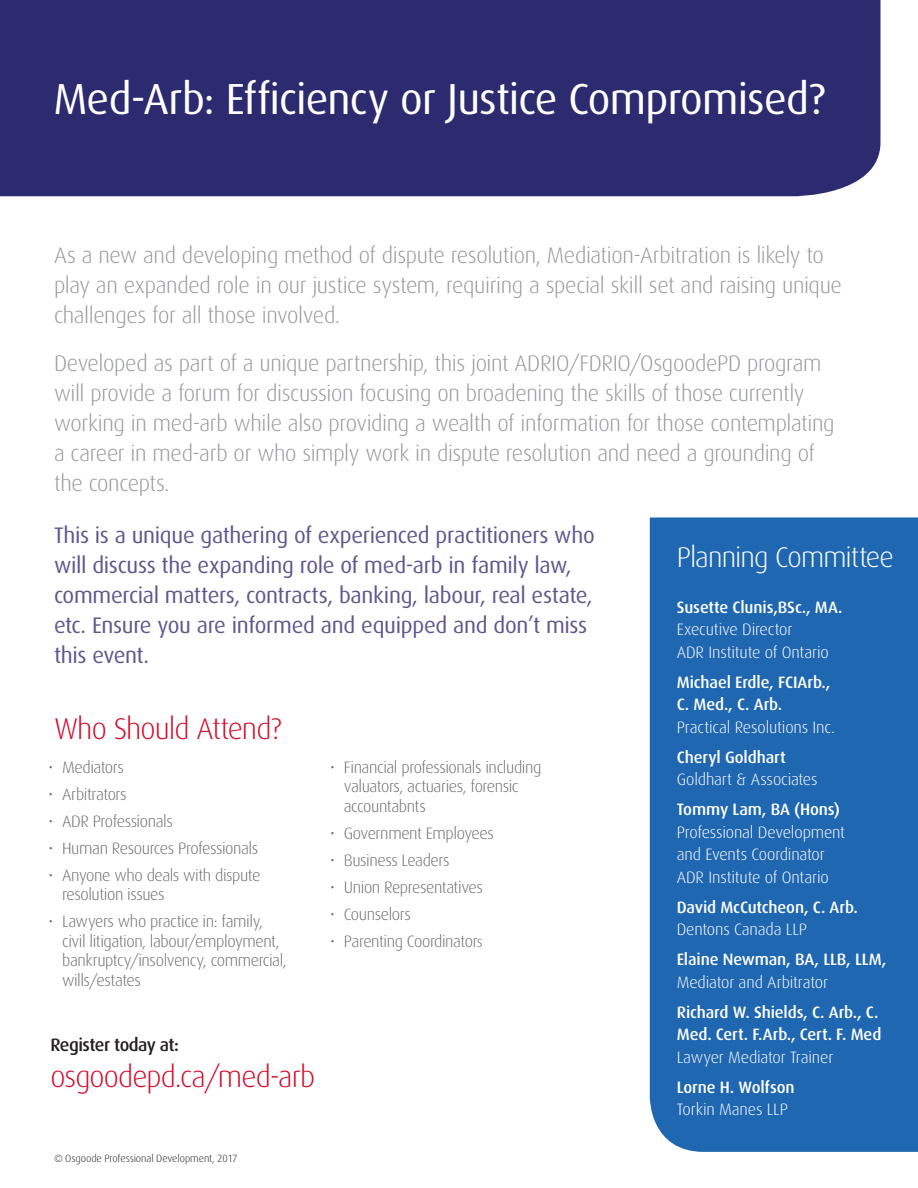
<style>
.page{position:relative;width:918px;height:1188px;background:#fff}
.page>*{position:absolute;margin:0;border:0;box-sizing:border-box;transform-origin:0 0}
.t1{font:43.5px "Dax";letter-spacing:-.02em;color:#fff}
.t2{font:300 30px "Dax";letter-spacing:-.03em;color:#d30d2b}
.t3{font:300 28.5px "Dax";letter-spacing:-.035em;color:#fff}
.t4{font:300 22.5px/30px "Dax";letter-spacing:-.015em;color:#95979a}
.t5{font:22.5px/30px "Dax";letter-spacing:-.015em;color:#5f588d}
.t6{font:500 18px "Dax";letter-spacing:-.03em;color:#231f20}
.t7{font:300 16.5px/19.5px "Dax";letter-spacing:-.025em;color:#6c6d70}
.t8{font:500 16.5px/22.5px "Dax";letter-spacing:-.01em;color:#fff}
.t9{font:300 16.5px/22.5px "Dax";letter-spacing:-.01em;color:#fff}
.t10{font:300 10.5px "Dax";letter-spacing:-.01em;color:#231f20}
.s1{font-size:15px}
.s2{font-weight:500}
.s3{font-weight:300}
</style>
<div class="page">
<div style="left:0;top:0;width:880px;height:196px;background:#2d2b70"></div>
<div style="left:650px;top:518px;width:268px;height:634px;background:#1f67b1"></div>
<p class="t1" style="left:54px;top:74px;width:773px">Med-Arb: Efficiency or Justice Compromised?</p>
<p class="t4" style="left:54px;top:240px;width:790px">As a new and developing method of dispute resolution, Mediation-Arbitration is likely to play an expanded role in our justice system, requiring a special skill set and raising unique challenges for all those involved.</p>
<p class="t4" style="left:54px;top:348px;width:769px">Developed as part of a unique partnership, this joint ADRIO/FDRIO/OsgoodePD program</p>
<p class="t4" style="left:54px;top:378px;width:752px">will provide a forum for discussion focusing on broadening the skills of those currently</p>
<p class="t4" style="left:54px;top:408px;width:782px">working in med-arb while also providing a wealth of information for those contemplating</p>
<p class="t4" style="left:54px;top:438px;width:762px">a career in med-arb or who simply work in dispute resolution and need a grounding of the concepts.</p>
<p class="t5" style="left:54px;top:521px;width:542px">This is a unique gathering of experienced practitioners who will discuss the expanding role of med-arb in family law, commercial matters, contracts, banking, labour, real estate, etc. Ensure you are informed and equipped and don’t miss this event.</p>
<p class="t2" style="left:54px;top:712px;width:229px">Who Should Attend?</p>
<p class="t7" style="left:49px;top:757px;width:77px">• Mediators</p>
<p class="t7" style="left:49px;top:784px;width:80px">• Arbitrators</p>
<p class="t7" style="left:49px;top:811px;width:126px">• ADR Professionals</p>
<p class="t7" style="left:49px;top:838px;width:211px">• Human Resources Professionals</p>
<p class="t7" style="left:62px;top:865px;width:200px;text-indent:-14px">• Anyone who deals with dispute resolution issues</p>
<p class="t7" style="left:62px;top:912px;width:226px;text-indent:-14px">• Lawyers who practice in: family, civil litigation, labour/employment, bankruptcy/insolvency, commercial, wills/estates</p>
<p class="t7" style="left:344px;top:757px;width:199px;text-indent:-14px">• Financial professionals including valuators, actuaries, forensic accountabnts</p>
<p class="t7" style="left:330px;top:823px;width:165px">• Government Employees</p>
<p class="t7" style="left:330px;top:850px;width:121px">• Business Leaders</p>
<p class="t7" style="left:330px;top:877px;width:154px">• Union Representatives</p>
<p class="t7" style="left:330px;top:904px;width:82px">• Counselors</p>
<p class="t7" style="left:330px;top:931px;width:154px">• Parenting Coordinator<span class="s1">s</span></p>
<p class="t6" style="left:50px;top:1035px;width:130px">Register today at:</p>
<p class="t2" style="left:50px;top:1060px;width:266px">osgoodepd.ca/med-arb</p>
<p class="t10" style="left:54px;top:1152px;width:185px">© Osgoode Professional Development, 2017</p>
<p class="t3" style="left:677px;top:542px;width:219px">Planning Committee</p>
<p class="t9" style="left:677px;top:596px;width:167px"><span class="s2">Susette Clunis,BSc., MA.<br></span>Executive Director<br>ADR Institute of Ontario</p>
<p class="t8" style="left:677px;top:671px;width:160px">Michael Erdle, FCIArb.,<br>C. Med., C. Arb.<br><span class="s3">Practical Resolutions Inc.</span></p>
<p class="t9" style="left:677px;top:746px;width:142px"><span class="s2">Cheryl Goldhart<br></span>Goldhart &amp; Associates</p>
<p class="t9" style="left:677px;top:798px;width:170px"><span class="s2">Tommy Lam, BA (Hons)<br></span>Professional Development and Events Coordinator<br>ADR Institute of Ontario</p>
<p class="t8" style="left:677px;top:896px;width:183px">David McCutcheon, C. Arb.<br><span class="s3">Dentons Canada LLP</span></p>
<p class="t8" style="left:677px;top:948px;width:211px">Elaine Newman, BA, LLB, LLM,<br><span class="s3">Mediator and Arbitrator</span></p>
<p class="t8" style="left:677px;top:1001px;width:206px">Richard W. Shields, C. Arb., C.<br>Med. Cert. F.Arb., Cert. F. Med<br><span class="s3">Lawyer Mediator Trainer</span></p>
<p class="t8" style="left:677px;top:1076px;width:119px">Lorne H. Wolfson<br><span class="s3">Torkin Manes LLP</span></p>
</div>
